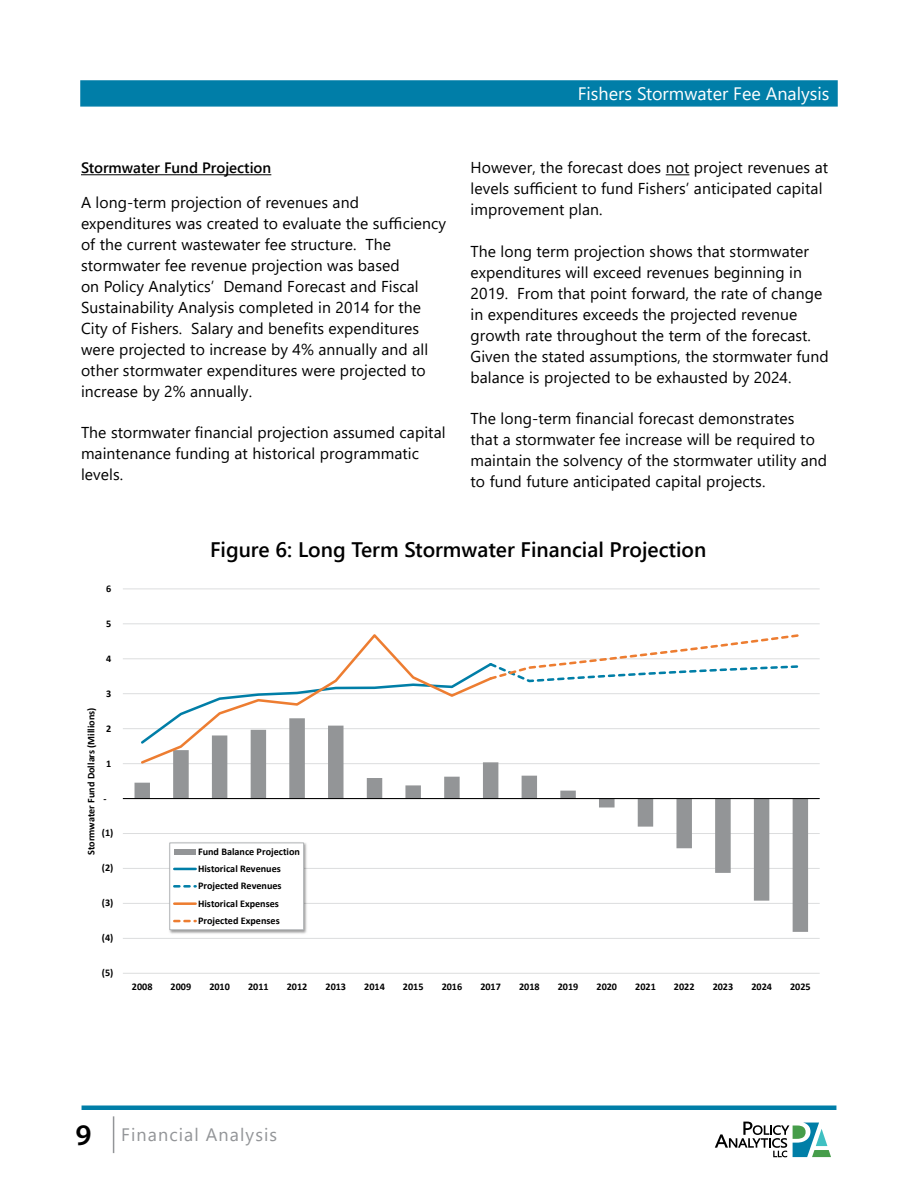
<style>
.page{position:relative;width:918px;height:1188px;background:#fff}
.page>*{position:absolute;margin:0;border:0;box-sizing:border-box;transform-origin:0 0}
.t1{font:600 21px "Segoe UI";color:#000}
.t2{font:18px "Segoe UI";color:#fff}
.t3{font:18px "Segoe UI";letter-spacing:.06em;color:#939598}
.t4{font:15.75px/21px "Segoe UI";letter-spacing:.005em;color:#000}
.t5{font:600 15px "Segoe UI";color:#000}
.t6{font:700 10.2px/17.4px "Calibri";color:#000}
.s1{font-family:"Myriad Pro";font-weight:600;font-size:30px;color:#000}
</style>
<div class="page">
<hr style="left:82px;top:1106px;width:754px;height:4px;background:#007ea8">
<hr style="left:113px;top:1116px;width:1px;height:37px;background:#939598">
<div style="left:80px;top:80px;width:758px;height:27px;background:#007ea8;border:2px solid #007ea8"></div>
<svg style="left:715px;top:1122px;width:116px;height:35px"></svg>
<hr style="left:81px;top:174px;width:190px;height:1px;background:#000">
<svg style="left:666px;top:174px;width:23px;height:1px"></svg>
<hr style="left:123px;top:973px;width:697px;height:1px;background:#dcddde">
<hr style="left:123px;top:938px;width:697px;height:1px;background:#dcddde">
<hr style="left:123px;top:903px;width:697px;height:1px;background:#dcddde">
<hr style="left:123px;top:868px;width:697px;height:1px;background:#dcddde">
<hr style="left:123px;top:833px;width:697px;height:1px;background:#dcddde">
<hr style="left:123px;top:763px;width:697px;height:1px;background:#dcddde">
<hr style="left:123px;top:728px;width:697px;height:1px;background:#dcddde">
<hr style="left:123px;top:693px;width:697px;height:1px;background:#dcddde">
<hr style="left:123px;top:658px;width:697px;height:1px;background:#dcddde">
<hr style="left:123px;top:624px;width:697px;height:1px;background:#dcddde">
<hr style="left:123px;top:589px;width:697px;height:1px;background:#dcddde">
<svg style="left:135px;top:762px;width:673px;height:170px"></svg>
<hr style="left:123px;top:798px;width:697px;height:1px;background:#000">
<svg style="left:139px;top:746px;width:355px;height:20px"></svg>
<svg style="left:139px;top:634px;width:664px;height:112px"></svg>
<img style="left:168px;top:841px;width:141px;height:93px">
<div style="left:170px;top:843px;width:134px;height:87px;background:#fff"></div>
<div style="left:169px;top:843px;width:135px;height:87px;border:1px solid #b1b4b6"></div>
<div style="left:174px;top:849px;width:22px;height:5px;background:#939597"></div>
<hr style="left:174px;top:868px;width:22px;height:2px;background:#007ea7">
<svg style="left:174px;top:885px;width:22px;height:3px"></svg>
<hr style="left:174px;top:902px;width:22px;height:3px;background:#ed7d31">
<svg style="left:174px;top:920px;width:22px;height:2px"></svg>
<p class="t5" style="left:81px;top:154px;width:192px">Stormwater Fund Projection</p>
<p class="t4" style="left:81px;top:190px;width:367px">A long-term projection of revenues and expenditures was created to evaluate the sufficiency of the current wastewater fee structure. The stormwater fee revenue projection was based<br>on Policy Analytics’ Demand Forecast and Fiscal Sustainability Analysis completed in 2014 for the City of Fishers. Salary and benefits expenditures were projected to increase by 4% annually and all other stormwater expenditures were projected to increase by 2% annually.</p>
<p class="t4" style="left:81px;top:421px;width:366px">The stormwater financial projection assumed capital maintenance funding at historical programmatic levels.</p>
<p class="t2" style="left:578px;top:76px;width:253px">Fishers Stormwater Fee Analysis</p>
<p class="t4" style="left:471px;top:156px;width:359px">However, the forecast does not project revenues at levels sufficient to fund Fishers’ anticipated capital improvement plan.</p>
<p class="t4" style="left:471px;top:239px;width:360px">The long term projection shows that stormwater expenditures will exceed revenues beginning in 2019. From that point forward, the rate of change in expenditures exceeds the projected revenue growth rate throughout the term of the forecast.<br>Given the stated assumptions, the stormwater fund balance is projected to be exhausted by 2024.</p>
<p class="t4" style="left:471px;top:406px;width:358px">The long-term financial forecast demonstrates<br>that a stormwater fee increase will be required to maintain the solvency of the stormwater utility and to fund future anticipated capital projects.</p>
<p class="t6" style="left:106px;top:580px;width:7px">6</p>
<p class="t6" style="left:106px;top:615px;width:7px">5</p>
<p class="t6" style="left:106px;top:649px;width:7px">4</p>
<p class="t6" style="left:106px;top:684px;width:7px">3</p>
<p class="t6" style="left:82px;top:855px;width:149px;rotate:-90deg">Stormwater Fund Dollars (Millions)</p>
<p class="t6" style="left:106px;top:719px;width:7px">2</p>
<p class="t6" style="left:106px;top:754px;width:7px">1</p>
<p class="t6" style="left:103px;top:789px;width:5px">-</p>
<p class="t6" style="left:102px;top:824px;width:13px">(1)</p>
<p class="t6" style="left:102px;top:859px;width:13px">(2)</p>
<p class="t6" style="left:102px;top:894px;width:13px">(3)</p>
<p class="t6" style="left:102px;top:929px;width:13px">(4)</p>
<p class="t6" style="left:102px;top:964px;width:13px">(5)</p>
<h1 class="t1" style="left:210px;top:530px;width:498px">Figure 6: Long Term Stormwater Financial Projection</h1>
<p class="t6" style="left:198px;top:842px;width:104px">Fund Balance Projection<br>Historical Revenues<br>Projected Revenues<br>Historical Expenses<br>Projected Expenses</p>
<p class="t6" style="left:132px;top:977px;width:22px">2008</p>
<p class="t6" style="left:171px;top:977px;width:22px">2009</p>
<p class="t6" style="left:209px;top:977px;width:22px">2010</p>
<p class="t6" style="left:248px;top:977px;width:22px">2011</p>
<p class="t6" style="left:287px;top:977px;width:22px">2012</p>
<p class="t6" style="left:326px;top:977px;width:22px">2013</p>
<p class="t6" style="left:364px;top:977px;width:22px">2014</p>
<p class="t6" style="left:403px;top:977px;width:22px">2015</p>
<p class="t6" style="left:442px;top:977px;width:22px">2016</p>
<p class="t6" style="left:480px;top:977px;width:22px">2017</p>
<p class="t6" style="left:519px;top:977px;width:22px">2018</p>
<p class="t6" style="left:558px;top:977px;width:22px">2019</p>
<p class="t6" style="left:597px;top:977px;width:22px">2020</p>
<p class="t6" style="left:635px;top:977px;width:22px">2021</p>
<p class="t6" style="left:674px;top:977px;width:22px">2022</p>
<p class="t6" style="left:713px;top:977px;width:22px">2023</p>
<p class="t6" style="left:751px;top:977px;width:22px">2024</p>
<p class="t6" style="left:790px;top:977px;width:22px">2025</p>
<p class="t3" style="left:76px;top:1118px;width:203px"><span class="s1">9</span> Financial Analysis</p>
</div>
